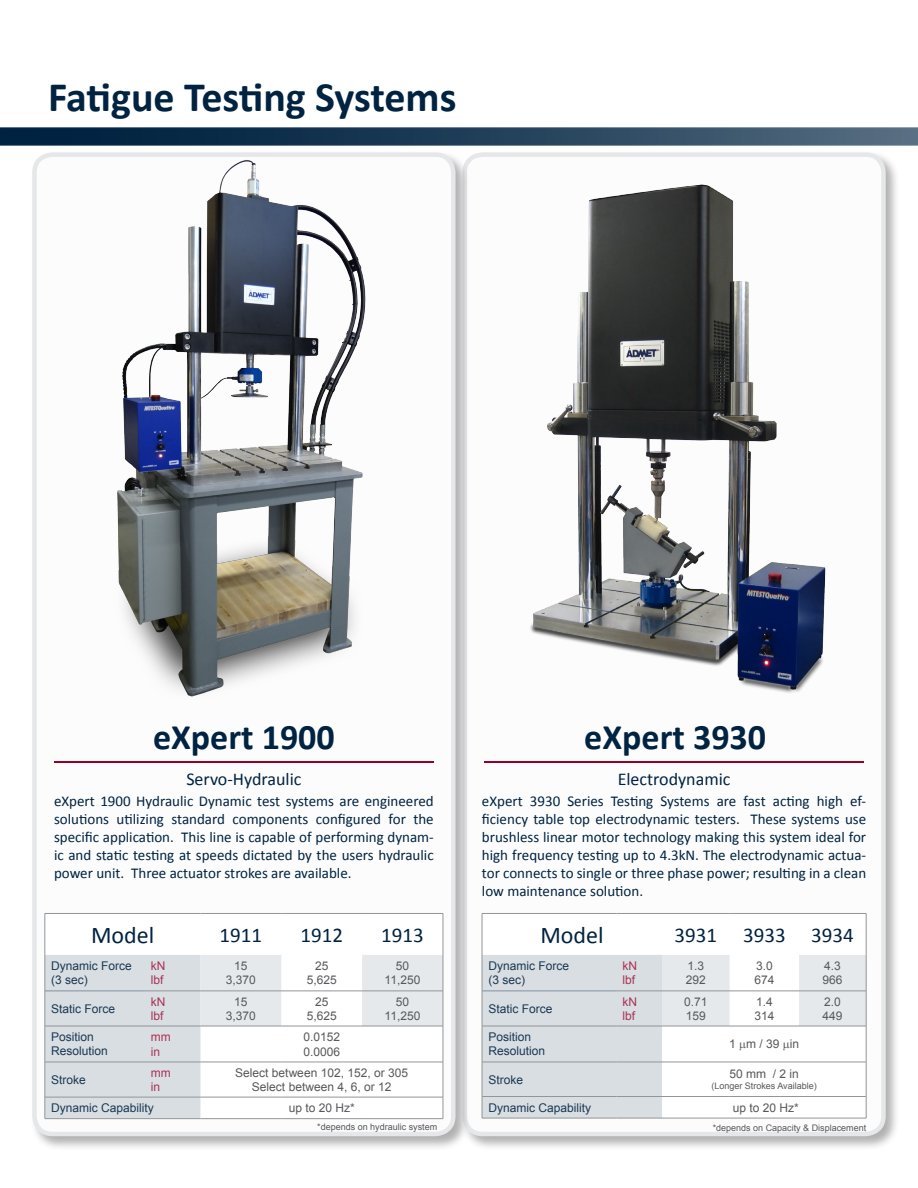
<style>
.page{position:relative;width:918px;height:1188px;background:#fff}
.page>*{position:absolute;margin:0;border:0;box-sizing:border-box;transform-origin:0 0}
.t1{font:700 42px "Calibri";letter-spacing:-.01em;color:#002341}
.t2{font:700 36px "Calibri";color:#002341}
.t3{font:24px "Calibri";color:#002341}
.t4{font:21px "Calibri";color:#002341}
.t5{font:18px "Calibri";color:#002341}
.t6{font:15px/18px "Calibri";color:#002341;text-align:justify}
.Paragraph_Style_3{font:12px/14.4px "Arial";color:#57585a}
.t7{font:12px/14.4px "Arial";color:#1a3954}
.Paragraph_Style_3-2{font:12px/14.4px "Arial";color:#a93355}
.Paragraph_Style_3-3{font:9px "Arial";color:#57585a}
</style>
<div class="page">
<svg style="left:0;top:127px;width:918px;height:19px;background:#2b4861"></svg>
<div style="left:461px;top:150px;width:439px;height:1001px;background:#231f20;opacity:.35"></div>
<div style="left:465px;top:155px;width:419px;height:979px;background:#fcfcfc;border-radius:18px"></div>
<div style="left:462px;top:152px;width:424px;height:984px;border:4px solid #e6e7e9;border-radius:18px"></div>
<div style="left:30px;top:151px;width:440px;height:1000px;background:#231f20;opacity:.35"></div>
<div style="left:34px;top:155px;width:419px;height:979px;background:#fcfcfc;border-radius:18px"></div>
<div style="left:32px;top:152px;width:424px;height:984px;border:4px solid #e6e7e9;border-radius:18px"></div>
<img style="left:530px;top:184px;width:296px;height:509px">
<img style="left:86px;top:151px;width:316px;height:546px">
<hr style="left:54px;top:761px;width:380px;height:2px;background:#94002a">
<hr style="left:484px;top:761px;width:380px;height:2px;background:#94002a">
<hr style="left:482px;top:1118px;width:134px;height:1px;background:#939598">
<hr style="left:616px;top:1118px;width:46px;height:1px;background:#939598">
<hr style="left:662px;top:1118px;width:68px;height:1px;background:#939598">
<hr style="left:730px;top:1118px;width:69px;height:1px;background:#939598">
<hr style="left:799px;top:1118px;width:67px;height:1px;background:#939598">
<svg style="left:45px;top:913px;width:399px;height:206px"></svg>
<hr style="left:45px;top:991px;width:100px;height:1px;background:#8091a0">
<hr style="left:45px;top:913px;width:100px;height:1px;background:#939598">
<hr style="left:45px;top:914px;width:1px;height:41px;background:#939598">
<hr style="left:145px;top:913px;width:55px;height:1px;background:#939598">
<hr style="left:200px;top:913px;width:81px;height:1px;background:#939598">
<hr style="left:281px;top:913px;width:81px;height:1px;background:#939598">
<hr style="left:362px;top:913px;width:81px;height:1px;background:#939598">
<hr style="left:443px;top:914px;width:1px;height:41px;background:#939598">
<svg style="left:482px;top:913px;width:385px;height:205px"></svg>
<h1 class="t1" style="left:48px;top:70px;width:410px">Fatigue Testing Systems</h1>
<p class="t2" style="left:153px;top:714px;width:183px">eXpert 1900</p>
<p class="t5" style="left:186px;top:768px;width:117px">Servo-Hydraulic</p>
<p class="t2" style="left:584px;top:714px;width:183px">eXpert 3930</p>
<p class="t5" style="left:618px;top:768px;width:114px">Electrodynamic</p>
<p class="t6" style="left:54px;top:792px;width:381px">eXpert 1900 Hydraulic Dynamic test systems are engineered solutions utilizing standard components configured for the specific application. This line is capable of performing dynam&shy;ic and static testing at speeds dictated by the users hydraulic power unit. Three actuator strokes are available.</p>
<p class="t6" style="left:482px;top:792px;width:386px">eXpert 3930 Series Testing Systems are fast acting high ef&shy;ficiency table top electrodynamic testers. These systems use brushless linear motor technology making this system ideal for high frequency testing up to 4.3kN. The electrodynamic actua&shy;tor connects to single or three phase power; resulting in a clean low maintenance solution.</p>
<p class="t3" style="left:91px;top:920px;width:65px">Model</p>
<p class="t4" style="left:220px;top:922px;width:44px">1911</p>
<p class="t4" style="left:300px;top:922px;width:44px">1912</p>
<p class="t4" style="left:381px;top:922px;width:44px">1913</p>
<p class="t7" style="left:51px;top:959px;width:82px">Dynamic Force (3 sec)</p>
<p class="Paragraph_Style_3-2" style="left:151px;top:959px;width:16px">kN</p>
<p class="Paragraph_Style_3" style="left:234px;top:959px;width:15px">15</p>
<p class="Paragraph_Style_3" style="left:226px;top:973px;width:32px">3,370</p>
<p class="Paragraph_Style_3" style="left:315px;top:959px;width:15px">25</p>
<p class="Paragraph_Style_3" style="left:307px;top:973px;width:32px">5,625</p>
<p class="Paragraph_Style_3" style="left:396px;top:959px;width:15px">50</p>
<p class="Paragraph_Style_3" style="left:385px;top:973px;width:37px">11,250</p>
<p class="Paragraph_Style_3-2" style="left:151px;top:973px;width:14px">lbf</p>
<p class="t3" style="left:540px;top:920px;width:65px">Model</p>
<p class="t4" style="left:675px;top:922px;width:44px">3931</p>
<p class="t4" style="left:743px;top:922px;width:44px">3933</p>
<p class="t4" style="left:811px;top:922px;width:44px">3934</p>
<p class="t7" style="left:488px;top:959px;width:82px">Dynamic Force (3 sec)</p>
<p class="Paragraph_Style_3-2" style="left:622px;top:959px;width:16px">kN</p>
<p class="Paragraph_Style_3" style="left:688px;top:959px;width:18px">1.3</p>
<p class="Paragraph_Style_3" style="left:686px;top:973px;width:22px">292</p>
<p class="Paragraph_Style_3" style="left:756px;top:959px;width:18px">3.0</p>
<p class="Paragraph_Style_3" style="left:754px;top:973px;width:22px">674</p>
<p class="Paragraph_Style_3" style="left:824px;top:959px;width:18px">4.3</p>
<p class="Paragraph_Style_3" style="left:823px;top:973px;width:22px">966</p>
<p class="Paragraph_Style_3-2" style="left:622px;top:973px;width:14px">lbf</p>
<p class="t7" style="left:51px;top:1001px;width:66px">Static Force</p>
<p class="Paragraph_Style_3-2" style="left:151px;top:994px;width:16px">kN</p>
<p class="Paragraph_Style_3-2" style="left:151px;top:1009px;width:14px">lbf</p>
<p class="Paragraph_Style_3" style="left:234px;top:994px;width:15px">15</p>
<p class="Paragraph_Style_3" style="left:226px;top:1009px;width:32px">3,370</p>
<p class="Paragraph_Style_3" style="left:315px;top:994px;width:15px">25</p>
<p class="Paragraph_Style_3" style="left:307px;top:1009px;width:32px">5,625</p>
<p class="Paragraph_Style_3" style="left:396px;top:994px;width:15px">50</p>
<p class="Paragraph_Style_3" style="left:385px;top:1009px;width:37px">11,250</p>
<p class="t7" style="left:488px;top:1001px;width:66px">Static Force</p>
<p class="Paragraph_Style_3-2" style="left:622px;top:994px;width:16px">kN</p>
<p class="Paragraph_Style_3-2" style="left:622px;top:1009px;width:14px">lbf</p>
<p class="Paragraph_Style_3" style="left:684px;top:994px;width:25px">0.71</p>
<p class="Paragraph_Style_3" style="left:686px;top:1009px;width:22px">159</p>
<p class="Paragraph_Style_3" style="left:756px;top:994px;width:18px">1.4</p>
<p class="Paragraph_Style_3" style="left:754px;top:1009px;width:22px">314</p>
<p class="Paragraph_Style_3" style="left:824px;top:994px;width:18px">2.0</p>
<p class="Paragraph_Style_3" style="left:823px;top:1009px;width:22px">449</p>
<p class="t7" style="left:51px;top:1030px;width:44px">Position</p>
<p class="t7" style="left:51px;top:1044px;width:58px">Resolution</p>
<p class="t7" style="left:51px;top:1073px;width:36px">Stroke</p>
<p class="Paragraph_Style_3-2" style="left:151px;top:1030px;width:21px">mm in</p>
<p class="Paragraph_Style_3" style="left:303px;top:1030px;width:38px">0.0152<br>0.0006</p>
<p class="Paragraph_Style_3-2" style="left:151px;top:1065px;width:21px">mm</p>
<p class="Paragraph_Style_3-2" style="left:151px;top:1080px;width:11px">in</p>
<p class="Paragraph_Style_3" style="left:235px;top:1065px;width:174px">Select between 102, 152, or 305</p>
<p class="Paragraph_Style_3" style="left:252px;top:1080px;width:141px">Select between 4, 6, or 12</p>
<p class="t7" style="left:488px;top:1030px;width:58px">Position<br>Resolution</p>
<p class="Paragraph_Style_3" style="left:729px;top:1037px;width:71px">1 m / 39 in</p>
<p class="t7" style="left:488px;top:1072px;width:36px">Stroke</p>
<p class="Paragraph_Style_3" style="left:729px;top:1067px;width:71px">50 mm / 2 in</p>
<p class="Paragraph_Style_3-3" style="left:711px;top:1080px;width:107px">(Longer Strokes Available)</p>
<p class="t7" style="left:51px;top:1101px;width:104px">Dynamic Capability</p>
<p class="Paragraph_Style_3" style="left:289px;top:1101px;width:68px">up to 20 Hz*</p>
<p class="t7" style="left:488px;top:1100px;width:104px">Dynamic Capability</p>
<p class="Paragraph_Style_3" style="left:733px;top:1100px;width:68px">up to 20 Hz*</p>
<p class="Paragraph_Style_3-3" style="left:317px;top:1121px;width:122px">*depends on hydraulic system</p>
<p class="Paragraph_Style_3-3" style="left:713px;top:1122px;width:155px">*depends on Capacity &amp; Displacement</p>
</div>
